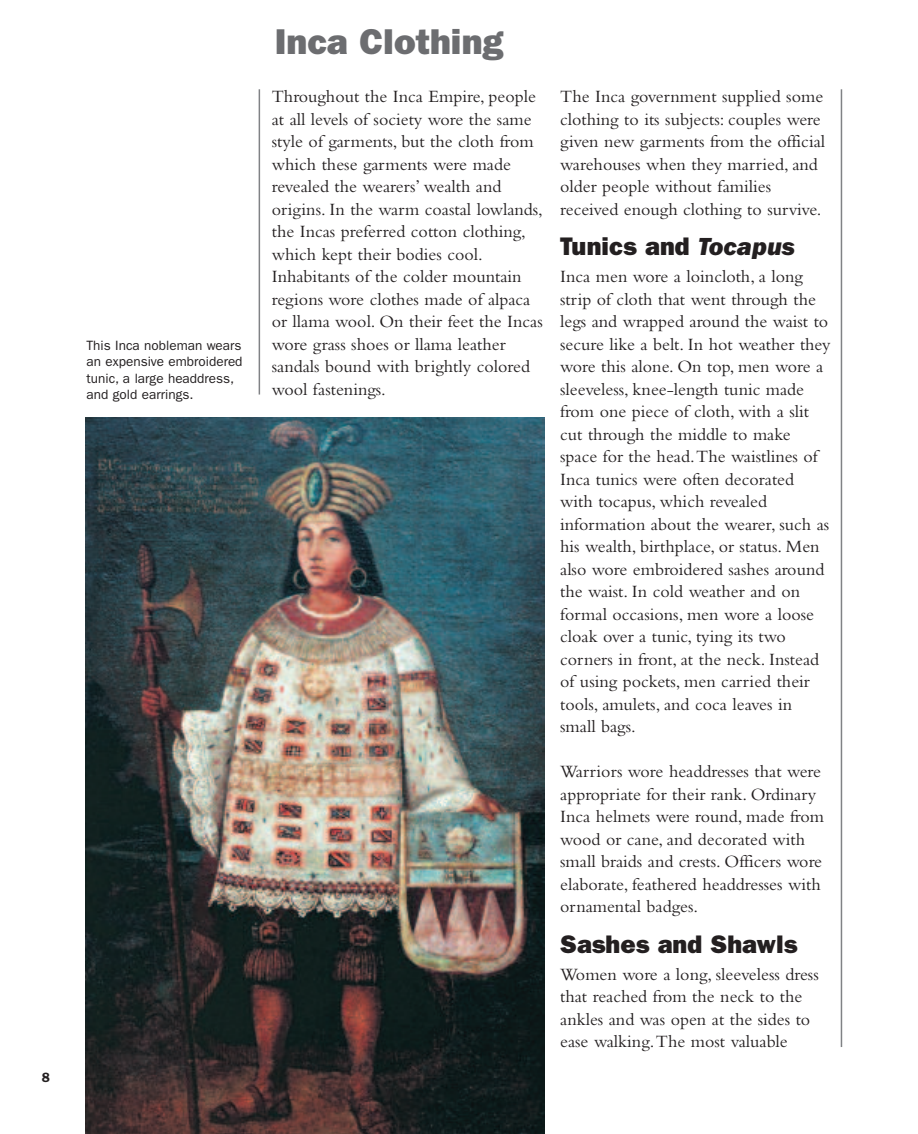
<style>
.page{position:relative;width:918px;height:1134px;background:#fff}
.page>*{position:absolute;margin:0;border:0;box-sizing:border-box;transform-origin:0 0}
.t1{font:800 36px "Franklin Gothic";color:#6c6d70}
.t2{font:800 25.5px "Franklin Gothic";color:#231f20}
.t3{font:18px/22.5px "Bembo";color:#231f20}
.t4{font:13.5px/16.5px "Franklin Gothic";color:#231f20}
.t5{font:600 13.5px "Franklin Gothic";color:#231f20}
.s1{font-style:italic}
</style>
<div class="page">
<hr style="left:259px;top:89px;width:1px;height:306px;background:#808285">
<hr style="left:841px;top:89px;width:1px;height:958px;background:#808285">
<img style="left:85px;top:417px;width:459px;height:717px">
<p class="t5" style="left:42px;top:1073px;width:10px">8</p>
<p class="t4" style="left:87px;top:338px;width:158px">This Inca nobleman wears an expensive embroidered tunic, a large headdress, and gold earrings.</p>
<p class="t1" style="left:275px;top:30px;width:230px">Inca Clothing</p>
<p class="t3" style="left:272px;top:87px;width:273px">Throughout the Inca Empire, people at all levels of society wore the same style of garments, but the cloth from which these garments were made revealed the wearers’ wealth and origins. In the warm coastal lowlands, the Incas preferred cotton clothing, which kept their bodies cool.<br>Inhabitants of the colder mountain regions wore clothes made of alpaca or llama wool. On their feet the Incas wore grass shoes or llama leather sandals bound with brightly colored wool fastenings.</p>
<p class="t3" style="left:560px;top:87px;width:266px">The Inca government supplied some clothing to its subjects: couples were given new garments from the official warehouses when they married, and older people without families received enough clothing to survive.</p>
<p class="t2" style="left:560px;top:238px;width:237px">Tunics and <span class="s1">Tocapus</span></p>
<p class="t3" style="left:560px;top:267px;width:272px">Inca men wore a loincloth, a long strip of cloth that went through the legs and wrapped around the waist to secure like a belt. In hot weather they wore this alone. On top, men wore a sleeveless, knee-length tunic made from one piece of cloth, with a slit cut through the middle to make space for the head.The waistlines of Inca tunics were often decorated with tocapus, which revealed information about the wearer, such as his wealth, birthplace, or status. Men also wore embroidered sashes around the waist. In cold weather and on formal occasions, men wore a loose cloak over a tunic, tying its two corners in front, at the neck. Instead of using pockets, men carried their tools, amulets, and coca leaves in small bags.</p>
<p class="t3" style="left:560px;top:762px;width:265px">Warriors wore headdresses that were appropriate for their rank. Ordinary Inca helmets were round, made from wood or cane, and decorated with small braids and crests. Officers wore elaborate, feathered headdresses with ornamental badges.</p>
<p class="t2" style="left:560px;top:935px;width:239px">Sashes and Shawls</p>
<p class="t3" style="left:560px;top:964px;width:260px">Women wore a long, sleeveless dress that reached from the neck to the ankles and was open at the sides to ease walking.The most valuable</p>
</div>
